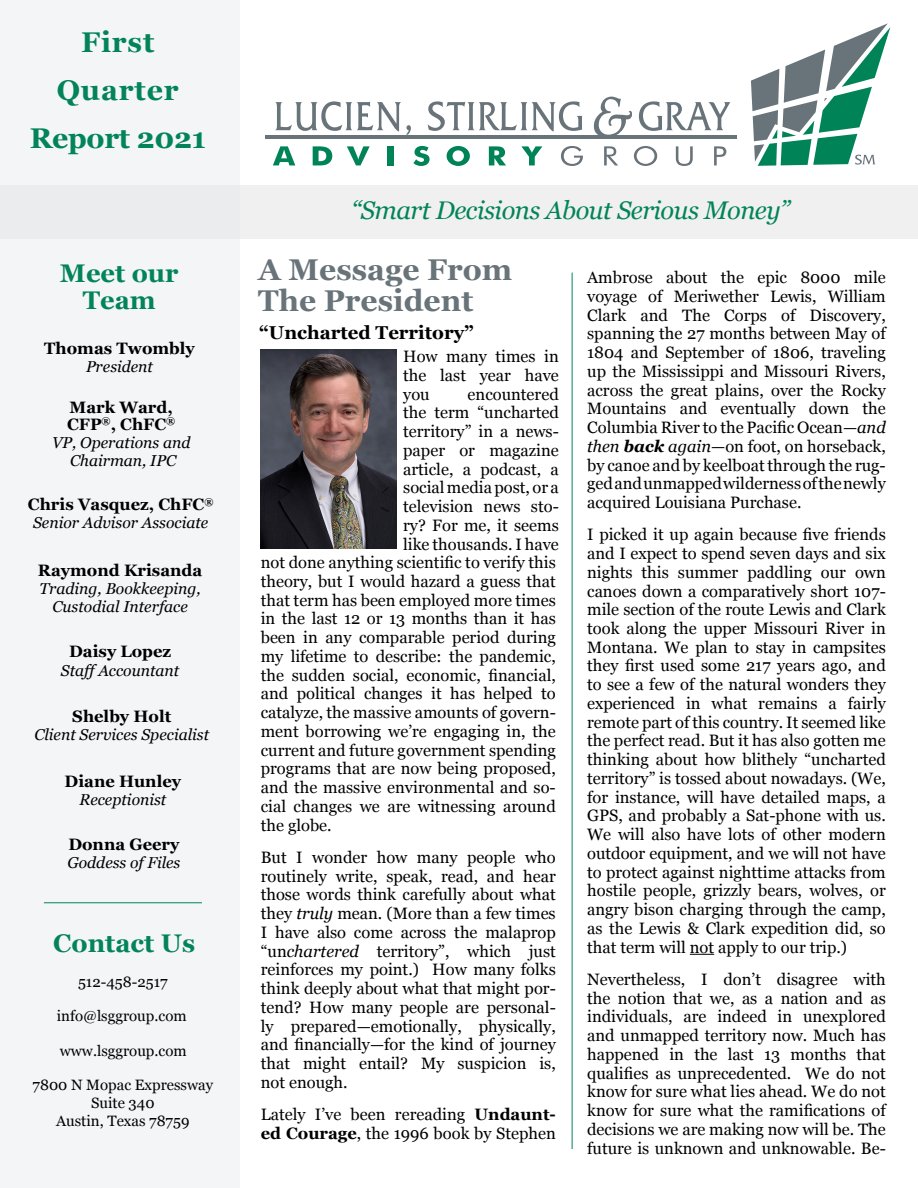
<style>
.page{position:relative;width:918px;height:1188px;background:#fff}
.page>*{position:absolute;margin:0;border:0;box-sizing:border-box;transform-origin:0 0}
.t1{font:700 30px/31.5px "Georgia";color:#68737a}
.t2{font:700 28.5px/48px "Georgia";letter-spacing:.03em;color:#028458;text-align:center}
.t3{font:italic 25.5px "Georgia";letter-spacing:-.02em;color:#028458}
.t4{font:700 25.5px/27px "Georgia";color:#028458;text-align:center}
.t5{font:700 18.6px "Georgia";color:#000}
.t6{font:16.5px/18.8px "Georgia";color:#000;text-align:justify}
.t7{font:700 16.5px/16.5px "Georgia";color:#000}
.t8{font:italic 15.75px/18px "Georgia";color:#000;text-align:center}
.t9{font:15px/18px "Georgia";color:#000;text-align:center}
.s1{font-style:italic}
.s2{font-weight:700}
.s3{font-weight:700;font-style:italic}
</style>
<div class="page">
<svg style="left:561px;top:146px;width:22px;height:20px"></svg>
<svg style="left:604px;top:146px;width:14px;height:19px"></svg>
<svg style="left:634px;top:146px;width:23px;height:20px"></svg>
<svg style="left:676px;top:146px;width:17px;height:20px"></svg>
<svg style="left:714px;top:146px;width:12px;height:19px"></svg>
<svg style="left:593px;top:97px;width:39px;height:38px"></svg>
<hr style="left:265px;top:135px;width:472px;height:4px;background:#68737a">
<svg style="left:275px;top:101px;width:136px;height:34px"></svg>
<svg style="left:428px;top:101px;width:154px;height:31px"></svg>
<svg style="left:639px;top:101px;width:91px;height:30px"></svg>
<svg style="left:273px;top:146px;width:22px;height:19px"></svg>
<svg style="left:313px;top:146px;width:19px;height:19px"></svg>
<svg style="left:347px;top:146px;width:23px;height:19px"></svg>
<div style="left:388px;top:146px;width:6px;height:19px;background:#008457"></div>
<svg style="left:413px;top:146px;width:17px;height:20px"></svg>
<svg style="left:447px;top:146px;width:23px;height:20px"></svg>
<svg style="left:489px;top:146px;width:17px;height:19px"></svg>
<svg style="left:521px;top:146px;width:21px;height:19px"></svg>
<svg style="left:751px;top:23px;width:139px;height:143px"></svg>
<div style="left:0;top:0;width:240px;height:1188px;background:#f4f5f7"></div>
<div style="left:0;top:185px;width:918px;height:54px;background:#f0f0f1"></div>
<hr style="left:44px;top:902px;width:158px;height:1px;background:#008457">
<hr style="left:572px;top:273px;width:1px;height:876px;background:#008457">
<img style="left:260px;top:349px;width:137px;height:200px">
<svg style="left:690px;top:954px;width:24px;height:1px"></svg>
<h2 class="t2" style="left:30px;top:17px;width:178px">First<br>Quarter<br>Report 2021</h2>
<h3 class="t3" style="left:352px;top:192px;width:440px">“Smart Decisions About Serious Money”</h3>
<h3 class="t4" style="left:60px;top:258px;width:120px">Meet our<br>Team</h3>
<h1 class="t1" style="left:258px;top:252px;width:256px">A Message From<br>The President</h1>
<p class="t7" style="left:44px;top:339px;width:152px">Thomas Twombly</p>
<p class="t8" style="left:86px;top:357px;width:69px">President</p>
<p class="t7" style="left:67px;top:398px;width:110px">Mark Ward,<br>CFP<sup>®</sup>, ChFC<sup>®</sup></p>
<p class="t8" style="left:52px;top:433px;width:140px">VP, Operations and<br>Chairman, IPC</p>
<p class="t7" style="left:28px;top:496px;width:187px">Chris Vasquez, ChFC<sup>®</sup></p>
<p class="t8" style="left:33px;top:513px;width:177px">Senior Advisor Associate</p>
<p class="t7" style="left:38px;top:561px;width:166px">Raymond Krisanda</p>
<p class="t8" style="left:40px;top:579px;width:163px">Trading, Bookkeeping,<br>Custodial Interface</p>
<p class="t7" style="left:69px;top:643px;width:104px">Daisy Lopez</p>
<p class="t8" style="left:61px;top:661px;width:120px">Staff Accountant</p>
<p class="t7" style="left:72px;top:707px;width:100px">Shelby Holt</p>
<p class="t8" style="left:34px;top:725px;width:176px">Client Services Specialist</p>
<p class="t7" style="left:65px;top:772px;width:118px">Diane Hunley</p>
<p class="t8" style="left:79px;top:790px;width:89px">Receptionist</p>
<p class="t7" style="left:68px;top:835px;width:113px">Donna Geery</p>
<p class="t8" style="left:67px;top:853px;width:115px">Goddess of Files</p>
<h3 class="t4" style="left:53px;top:928px;width:143px">Contact Us</h3>
<p class="t9" style="left:78px;top:972px;width:91px">512-458-2517</p>
<p class="t9" style="left:57px;top:1006px;width:131px">info@lsggroup.com</p>
<p class="t9" style="left:60px;top:1041px;width:128px">www.lsggroup.com</p>
<p class="t9" style="left:33px;top:1075px;width:182px">7800 N Mopac Expressway<br>Suite 340<br>Austin, Texas 78759</p>
<p class="t5" style="left:259px;top:318px;width:216px">“Uncharted Territory”</p>
<p class="t6" style="left:403px;top:346px;width:157px">How many times in the last year have you</p>
<p class="t6" style="left:403px;top:384px;width:157px;text-indent:64px">encountered the term “uncharted territory” in a news&shy;paper or magazine article, a podcast, a social media post, or a television news sto&shy;ry? For me, it seems like thousands. I have</p>
<p class="t6" style="left:261px;top:552px;width:297px">not done anything scientific to verify this theory, but I would hazard a guess that that term has been employed more times in the last 12 or 13 months than it has been in any comparable period during my lifetime to describe: the pandemic, the sudden social, economic, financial, and political changes it has helped to catalyze, the massive amounts of govern&shy;ment borrowing we’re engaging in, the current and future government spending programs that are now being proposed, and the massive environmental and so&shy;cial changes we are witnessing around the globe.</p>
<p class="t6" style="left:261px;top:847px;width:297px">But I wonder how many people who routinely write, speak, read, and hear those words think carefully about what they <span class="s1">truly</span> mean. (More than a few times I have also come across the malaprop “un<span class="s1">chartered</span> territory”, which just reinforces my point.) How many folks think deeply about what that might por&shy;tend? How many people are personal&shy;ly prepared—emotionally, physically, and financially—for the kind of journey that might entail? My suspicion is, not enough.</p>
<p class="t6" style="left:261px;top:1104px;width:297px">Lately I’ve been rereading <span class="s2">Undaunt&shy;ed Courage</span>, the 1996 book by Stephen</p>
<p class="t6" style="left:587px;top:267px;width:300px">Ambrose about the epic 8000 mile voyage of Meriwether Lewis, William Clark and The Corps of Discovery, spanning the 27 months between May of 1804 and September of 1806, traveling up the Mississippi and Missouri Rivers, across the great plains, over the Rocky Mountains and eventually down the Columbia River to the Pacific Ocean—<span class="s1">and then</span> <span class="s3">back</span> <span class="s1">again</span>—on foot, on horseback, by canoe and by keelboat through the rug&shy;ged and unmapped wilderness of the newly acquired Louisiana Purchase.</p>
<p class="t6" style="left:587px;top:525px;width:300px">I picked it up again because five friends and I expect to spend seven days and six nights this summer paddling our own canoes down a comparatively short 107- mile section of the route Lewis and Clark took along the upper Missouri River in Montana. We plan to stay in campsites they first used some 217 years ago, and to see a few of the natural wonders they experienced in what remains a fairly remote part of this country. It seemed like the perfect read. But it has also gotten me thinking about how blithely “uncharted territory” is tossed about nowadays. (We, for instance, will have detailed maps, a GPS, and probably a Sat-phone with us.<br>We will also have lots of other modern outdoor equipment, and we will not have to protect against nighttime attacks from hostile people, grizzly bears, wolves, or angry bison charging through the camp, as the Lewis &amp; Clark expedition did, so that term will not apply to our trip.)</p>
<p class="t6" style="left:587px;top:969px;width:300px">Nevertheless, I don’t disagree with the notion that we, as a nation and as individuals, are indeed in unexplored and unmapped territory now. Much has happened in the last 13 months that qualifies as unprecedented. We do not know for sure what lies ahead. We do not know for sure what the ramifications of decisions we are making now will be. The future is unknown and unknowable. Be-</p>
</div>
